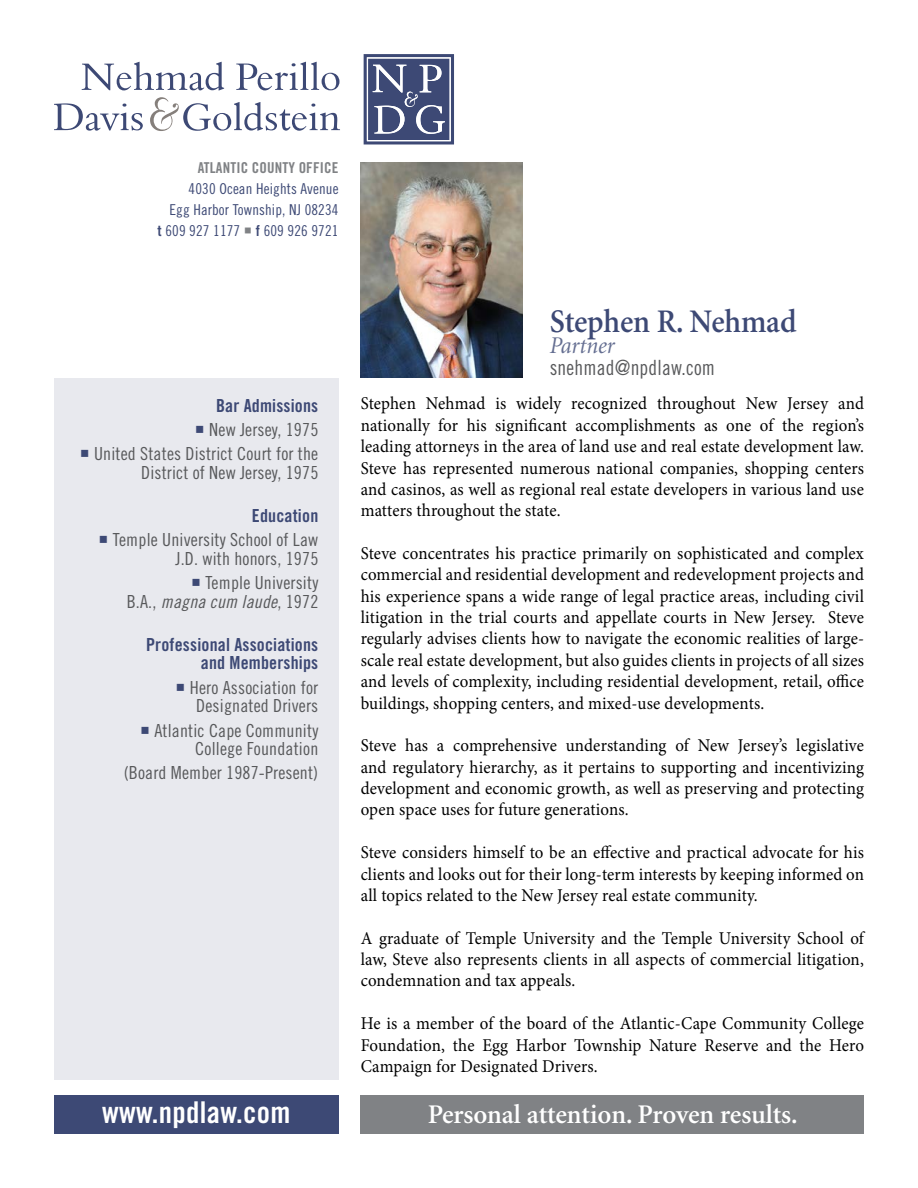
<style>
.page{position:relative;width:918px;height:1188px;background:#fff}
.page>*{position:absolute;margin:0;border:0;box-sizing:border-box;transform-origin:0 0}
.t1{font:600 33px "Minion";letter-spacing:-.005em;color:#3d4975;scale:.94 1}
.t2{font:30px "Trade Gothic Bold Cond Twenty";letter-spacing:.01em;color:#fff}
.t3{font:600 27px "Minion";letter-spacing:-.005em;color:#fff}
.t4{font:italic 24px "Minion";letter-spacing:-.005em;color:#646e91;scale:.94 1}
.t5{font:21px "Trade Gothic Cond Eighteen";letter-spacing:.01em;color:#58595b;scale:.94 1}
.t6{font:18px/21.3px "Minion Pro";letter-spacing:.005em;color:#000;text-align:justify;scale:.94 1}
.t7{font:18px/18.8px "Trade Gothic Cond Eighteen";letter-spacing:.01em;color:#58595b;text-align:right}
.t8{font:18px/18.8px "Trade Gothic Bold Cond Twenty";letter-spacing:.01em;color:#3d4975;text-align:right}
.t9{font:18px "Trade Gothic Cond Eighteen Obl";letter-spacing:.01em;color:#58595b}
.t10{font:15px/21px "Trade Gothic Cond Eighteen";letter-spacing:.01em;color:#3d4975;text-align:right}
.t11{font:15px "Trade Gothic Bold Cond Twenty";letter-spacing:.01em;color:#808285}
.s1{font-family:"Trade Gothic Bold Cond Twenty"}
.s2{color:#808285}
.s3{color:#3d4975}
.s4{font-family:"Trade Gothic Cond Eighteen"}
</style>
<div class="page">
<div style="left:361px;top:1096px;width:503px;height:38px;background:#808285"></div>
<svg style="left:82px;top:62px;width:142px;height:28px"></svg>
<svg style="left:236px;top:62px;width:103px;height:28px"></svg>
<svg style="left:54px;top:103px;width:89px;height:28px"></svg>
<svg style="left:150px;top:97px;width:190px;height:34px"></svg>
<div style="left:54px;top:1096px;width:285px;height:38px;background:#3d4975"></div>
<svg style="left:364px;top:54px;width:90px;height:90px;background:#636c90"></svg>
<div style="left:54px;top:378px;width:285px;height:702px;background:#e8e9ee"></div>
<img style="left:361px;top:162px;width:162px;height:216px">
<p class="t11" style="left:198px;top:159px;width:142px">ATLANTIC COUNTY OFFICE</p>
<p class="t10" style="left:158px;top:178px;width:182px">4030 Ocean Heights Avenue<br>Egg Harbor Township, NJ 08234<br><span class="s1">t</span> 609 927 1177 <span class="s2">○</span> <span class="s1">f</span> 609 926 9721</p>
<p class="t8" style="left:216px;top:396px;width:104px">Bar Admissions</p>
<p class="t7" style="left:195px;top:420px;width:125px"><span class="s3">○</span> New Jersey, 1975</p>
<p class="t7" style="left:80px;top:444px;width:240px"><span class="s3">○</span> United States District Court for the<br>District of New Jersey, 1975</p>
<p class="t8" style="left:252px;top:506px;width:68px">Education</p>
<p class="t7" style="left:99px;top:530px;width:221px"><span class="s3">○</span> Temple University School of Law<br>J.D. with honors, 1975</p>
<p class="t7" style="left:191px;top:573px;width:129px"><span class="s3">○</span> Temple University</p>
<p class="t9" style="left:127px;top:591px;width:193px"><span class="s4">B.A.,</span> magna cum laude<span class="s4">, 1972</span></p>
<p class="t8" style="left:146px;top:635px;width:174px">Professional Associations and Memberships</p>
<p class="t7" style="left:176px;top:678px;width:144px"><span class="s3">○</span> Hero Association for<br>Designated Drivers</p>
<p class="t7" style="left:140px;top:721px;width:180px"><span class="s3">○</span> Atlantic Cape Community<br>College Foundation</p>
<p class="t7" style="left:124px;top:763px;width:196px">(Board Member 1987-Present)</p>
<h1 class="t1" style="left:550px;top:304px;width:264px">Stephen R. Nehmad</h1>
<h3 class="t4" style="left:550px;top:334px;width:71px">Partner</h3>
<p class="t5" style="left:550px;top:355px;width:177px">snehmad@npdlaw.com</p>
<p class="t6" style="left:361px;top:393px;width:537px">Stephen Nehmad is widely recognized throughout New Jersey and nationally for his significant accomplishments as one of the region’s leading attorneys in the area of land use and real estate development law.<br>Steve has represented numerous national companies, shopping centers and casinos, as well as regional real estate developers in various land use matters throughout the state.</p>
<p class="t6" style="left:361px;top:543px;width:537px">Steve concentrates his practice primarily on sophisticated and complex commercial and residential development and redevelopment projects and his experience spans a wide range of legal practice areas, including civil litigation in the trial courts and appellate courts in New Jersey. Steve regularly advises clients how to navigate the economic realities of large&shy;scale real estate development, but also guides clients in projects of all sizes and levels of complexity, including residential development, retail, office buildings, shopping centers, and mixed-use developments.</p>
<p class="t6" style="left:361px;top:735px;width:537px">Steve has a comprehensive understanding of New Jersey’s legislative and regulatory hierarchy, as it pertains to supporting and incentivizing development and economic growth, as well as preserving and protecting open space uses for future generations.</p>
<p class="t6" style="left:361px;top:842px;width:537px">Steve considers himself to be an effective and practical advocate for his clients and looks out for their long-term interests by keeping informed on all topics related to the New Jersey real estate community.</p>
<p class="t6" style="left:361px;top:927px;width:537px">A graduate of Temple University and the Temple University School of law, Steve also represents clients in all aspects of commercial litigation, condemnation and tax appeals.</p>
<p class="t6" style="left:361px;top:1013px;width:537px">He is a member of the board of the Atlantic-Cape Community College Foundation, the Egg Harbor Township Nature Reserve and the Hero Campaign for Designated Drivers.</p>
<h2 class="t2" style="left:102px;top:1094px;width:190px">www.npdlaw.com</h2>
<h3 class="t3" style="left:428px;top:1101px;width:371px">Personal attention. Proven results.</h3>
</div>
